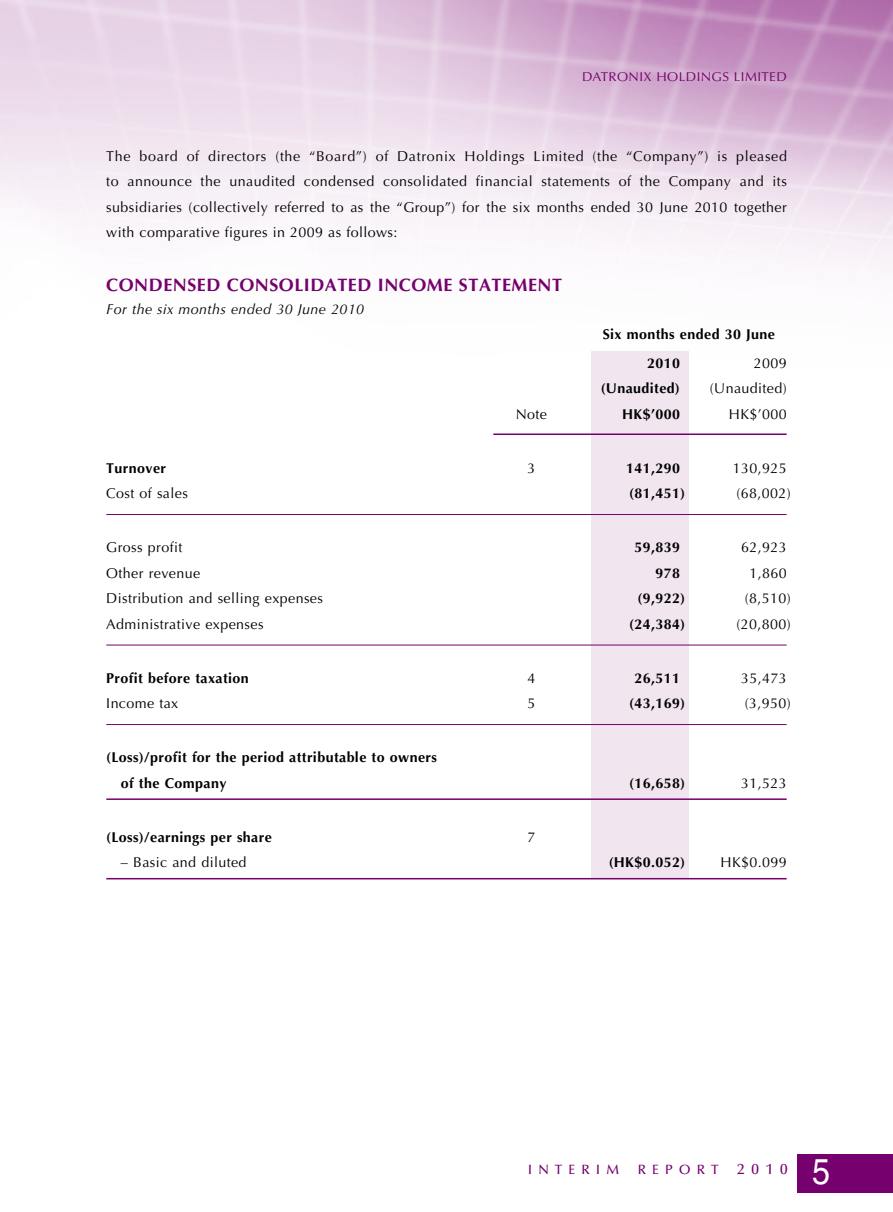
<style>
.page{position:relative;width:893px;height:1212px;background:#fff}
.page>*{position:absolute;margin:0;border:0;box-sizing:border-box;transform-origin:0 0}
.t1{font:36px "Helvetica LT Std";color:#fff;scale:.9 1}
.t2{font:700 18px "Optima LT Std";letter-spacing:.03em;color:#76006d}
.t3{font:14.25px/25.5px "Optima LT Std";letter-spacing:.03em;color:#000;text-align:justify}
.t4{font:700 14.25px/28.5px "Optima LT Std";letter-spacing:.03em;color:#000}
.t5{font:italic 14.25px "Optima LT Std";letter-spacing:.03em;color:#000}
.t6{font:500 13.5px "Optima LT Std";letter-spacing:.455em;color:#76006d}
.t7{font:12.75px "Optima LT Std";letter-spacing:.03em;color:#76006d;scale:1.05 1}
.s1{font-size:15px}
</style>
<div class="page">
<img style="left:0;top:0;width:893px;height:1193px">
<div style="left:798px;top:1154px;width:95px;height:39px;background:#76006d"></div>
<div style="left:591px;top:351px;width:98px;height:528px;background:#f1e6f0"></div>
<hr style="left:493px;top:433px;width:294px;height:2px;background:#76006d">
<hr style="left:106px;top:514px;width:681px;height:1px;background:#76006d">
<hr style="left:106px;top:645px;width:681px;height:1px;background:#76006d">
<hr style="left:106px;top:724px;width:681px;height:1px;background:#76006d">
<hr style="left:106px;top:798px;width:681px;height:2px;background:#76006d">
<hr style="left:106px;top:878px;width:681px;height:1px;background:#76006d">
<p class="t7" style="left:582px;top:69px;width:196px">DATRONIX HOLDINGS LIMITED</p>
<p class="t3" style="left:106px;top:143px;width:682px">The board of directors (the “Board”) of Datronix Holdings Limited (the “Company”) is pleased to announce the unaudited condensed consolidated financial statements of the Company and its subsidiaries (collectively referred to as the “Group”) for the six months ended 30 June 2010 together with comparative figures in 2009 as follows:</p>
<p class="t2" style="left:106px;top:275px;width:457px">CONDENSED CONSOLIDATED INCOME STATEMENT</p>
<p class="t5" style="left:106px;top:300px;width:259px">For the six months ended 30 June 2010</p>
<p class="t4" style="left:647px;top:320px;width:129px;text-indent:-44px">Six months ended 30 June<br>2010</p>
<p class="t3" style="left:754px;top:350px;width:34px">2009</p>
<p class="t4" style="left:601px;top:374px;width:81px">(Unaudited)</p>
<p class="t3" style="left:710px;top:376px;width:78px">(Unaudited)</p>
<p class="t3" style="left:516px;top:401px;width:33px">Note</p>
<p class="t4" style="left:622px;top:400px;width:59px">HK$’000</p>
<p class="t3" style="left:729px;top:401px;width:59px">HK$’000</p>
<p class="t4" style="left:106px;top:454px;width:61px">Turnover</p>
<p class="t3" style="left:527px;top:455px;width:9px">3</p>
<p class="t4" style="left:626px;top:454px;width:55px">141,290</p>
<p class="t3" style="left:733px;top:455px;width:55px">130,925</p>
<p class="t3" style="left:106px;top:481px;width:83px">Cost of sales</p>
<p class="t4" style="left:629px;top:479px;width:57px">(81,451)</p>
<p class="t3" style="left:736px;top:481px;width:56px">(68,002)</p>
<p class="t3" style="left:106px;top:535px;width:78px">Gross profit</p>
<p class="t4" style="left:634px;top:533px;width:47px">59,839</p>
<p class="t3" style="left:741px;top:535px;width:47px">62,923</p>
<p class="t3" style="left:106px;top:560px;width:95px">Other revenue</p>
<p class="t4" style="left:655px;top:559px;width:26px">978</p>
<p class="t3" style="left:749px;top:560px;width:39px">1,860</p>
<p class="t3" style="left:106px;top:586px;width:218px">Distribution and selling expenses</p>
<p class="t4" style="left:638px;top:584px;width:49px">(9,922)</p>
<p class="t3" style="left:745px;top:586px;width:47px">(8,510)</p>
<p class="t3" style="left:106px;top:611px;width:159px">Administrative expenses</p>
<p class="t4" style="left:629px;top:610px;width:57px">(24,384)</p>
<p class="t3" style="left:736px;top:611px;width:56px">(20,800)</p>
<p class="t4" style="left:106px;top:664px;width:144px">Profit before taxation</p>
<p class="t3" style="left:527px;top:665px;width:9px">4</p>
<p class="t4" style="left:634px;top:664px;width:47px">26,511</p>
<p class="t3" style="left:741px;top:665px;width:47px">35,473</p>
<p class="t3" style="left:106px;top:691px;width:74px">Income tax</p>
<p class="t3" style="left:527px;top:691px;width:9px">5</p>
<p class="t4" style="left:629px;top:689px;width:57px">(43,169)</p>
<p class="t3" style="left:745px;top:691px;width:47px">(3,950)</p>
<p class="t4" style="left:121px;top:745px;width:318px;line-height:25.5px;text-indent:-15px">(Loss)/profit for the period attributable to owners of the Company</p>
<p class="t4" style="left:629px;top:769px;width:57px">(16,658)</p>
<p class="t3" style="left:741px;top:770px;width:47px">31,523</p>
<p class="t4" style="left:106px;top:823px;width:167px">(Loss)/earnings per share</p>
<p class="t3" style="left:528px;top:824px;width:9px">7</p>
<p class="t3" style="left:121px;top:850px;width:127px">– Basic and diluted</p>
<p class="t4" style="left:609px;top:848px;width:78px">(HK$0.052)</p>
<p class="t3" style="left:720px;top:850px;width:68px">HK$0.099</p>
<p class="t6" style="left:528px;top:1162px;width:93px">INTERIM</p>
<p class="t6" style="left:638px;top:1162px;width:151px">REPORT <span class="s1">2010</span></p>
<h1 class="t1" style="left:812px;top:1151px;width:22px">5</h1>
</div>
